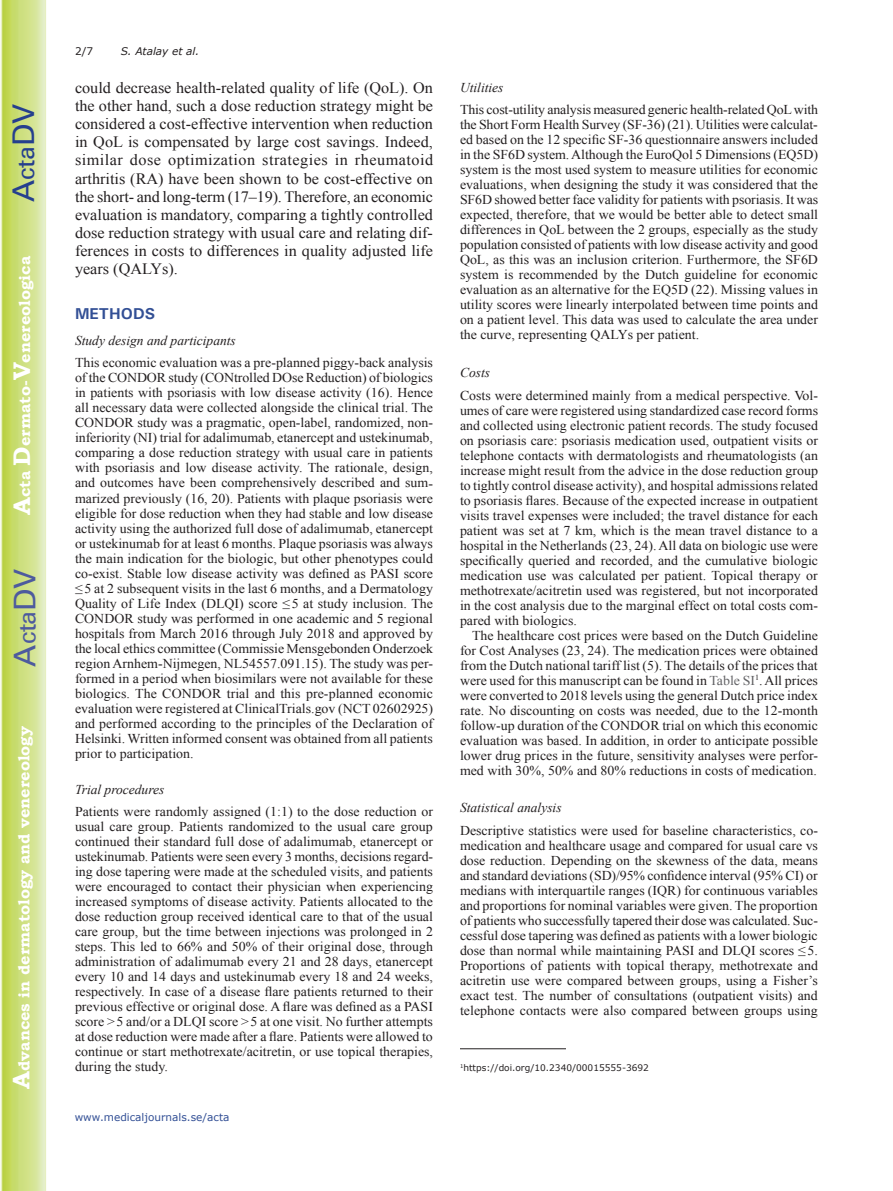
<style>
.page{position:relative;width:893px;height:1191px;background:#fff}
.page>*{position:absolute;margin:0;border:0;box-sizing:border-box;transform-origin:0 0}
.t1{font:30px "Univers";color:#4d5a9e}
.t2{font:30px "Univers";color:#253f8e}
.t3{font:15.75px/18px "Times New Roman";color:#231f20;text-align:justify}
.t4{font:700 15.75px "Bookman Old Style";color:#fff}
.t5{font:700 15.75px "Univers";color:#324f95}
.t6{font:13.5px/15px "Times New Roman";color:#231f20;text-align:justify}
.t7{font:italic 13.5px "Times New Roman";color:#231f20}
.t8{font:10.5px "Verdana";color:#324f95}
.t9{font:italic 10.5px "Verdana";color:#231f20}
.t10{font:10.5px "Verdana";color:#231f20}
.t11{font:9px "Verdana";color:#231f20}
.s1{font-size:24px}
.s2{color:#636366}
</style>
<div class="page">
<svg style="left:1px;top:0;width:45px;height:1191px;background:#cfe084"></svg>
<hr style="left:460px;top:1048px;width:106px;height:1px;background:#231f20">
<h1 class="t2" style="left:6px;top:202px;width:100px;rotate:-90deg">A<span class="s1">cta</span>DV</h1>
<p class="t4" style="left:15px;top:515px;width:260px;rotate:-90deg"><span class="s1">A</span>cta <span class="s1">D</span>ermato-<span class="s1">V</span>enereologica</p>
<h1 class="t1" style="left:7px;top:666px;width:100px;rotate:-90deg">A<span class="s1">cta</span>DV</h1>
<p class="t4" style="left:15px;top:1088px;width:364px;rotate:-90deg"><span class="s1">A</span>dvances in dermatology and venereology</p>
<p class="t10" style="left:75px;top:44px;width:20px">2/7</p>
<p class="t9" style="left:121px;top:44px;width:80px">S. Atalay et al.</p>
<p class="t3" style="left:75px;top:79px;width:360px">could decrease health-related quality of life (QoL). On the other hand, such a dose reduction strategy might be considered a cost-effective intervention when reduction in QoL is compensated by large cost savings. Indeed, similar dose optimization strategies in rheumatoid arthritis (RA) have been shown to be cost-effective on the short- and long-term (17–19). Therefore, an economic evaluation is mandatory, comparing a tightly controlled dose reduction strategy with usual care and relating dif&shy;ferences in costs to differences in quality adjusted life years (QALYs).</p>
<p class="t5" style="left:75px;top:304px;width:82px">METHODS</p>
<p class="t7" style="left:75px;top:331px;width:162px">Study design and participants</p>
<p class="t6" style="left:75px;top:355px;width:360px">This economic evaluation was a pre-planned piggy-back analysis of the CONDOR study (CONtrolled DOse Reduction) of biologics in patients with psoriasis with low disease activity (16). Hence all necessary data were collected alongside the clinical trial. The CONDOR study was a pragmatic, open-label, randomized, non&shy;inferiority (NI) trial for adalimumab, etanercept and ustekinumab, comparing a dose reduction strategy with usual care in patients with psoriasis and low disease activity. The rationale, design, and outcomes have been comprehensively described and sum&shy;marized previously (16, 20). Patients with plaque psoriasis were eligible for dose reduction when they had stable and low disease activity using the authorized full dose of adalimumab, etanercept or ustekinumab for at least 6 months. Plaque psoriasis was always the main indication for the biologic, but other phenotypes could co-exist. Stable low disease activity was defined as PASI score ≤5 at 2 subsequent visits in the last 6 months, and a Dermatology Quality of Life Index (DLQI) score ≤5 at study inclusion. The CONDOR study was performed in one academic and 5 regional hospitals from March 2016 through July 2018 and approved by the local ethics committee (Commissie Mensgebonden Onderzoek region Arnhem-Nijmegen, NL54557.091.15). The study was per&shy;formed in a period when biosimilars were not available for these biologics. The CONDOR trial and this pre-planned economic evaluation were registered at ClinicalTrials.gov (NCT 02602925) and performed according to the principles of the Declaration of Helsinki. Written informed consent was obtained from all patients prior to participation.</p>
<p class="t7" style="left:75px;top:780px;width:91px">Trial procedures</p>
<p class="t6" style="left:75px;top:804px;width:360px">Patients were randomly assigned (1:1) to the dose reduction or usual care group. Patients randomized to the usual care group continued their standard full dose of adalimumab, etanercept or ustekinumab. Patients were seen every 3 months, decisions regard&shy;ing dose tapering were made at the scheduled visits, and patients were encouraged to contact their physician when experiencing increased symptoms of disease activity. Patients allocated to the dose reduction group received identical care to that of the usual care group, but the time between injections was prolonged in 2 steps. This led to 66% and 50% of their original dose, through administration of adalimumab every 21 and 28 days, etanercept every 10 and 14 days and ustekinumab every 18 and 24 weeks, respectively. In case of a disease flare patients returned to their previous effective or original dose. A flare was defined as a PASI score &gt;5 and/or a DLQI score &gt;5 at one visit. No further attempts at dose reduction were made after a flare. Patients were allowed to continue or start methotrexate/acitretin, or use topical therapies, during the study.</p>
<p class="t8" style="left:75px;top:1110px;width:156px">www.medicaljournals.se/acta</p>
<p class="t7" style="left:460px;top:78px;width:45px">Utilities</p>
<p class="t6" style="left:460px;top:102px;width:360px">This cost-utility analysis measured generic health-related QoL with the Short Form Health Survey (SF-36) (21). Utilities were calculat&shy;ed based on the 12 specific SF-36 questionnaire answers included in the SF6D system. Although the EuroQol 5 Dimensions (EQ5D) system is the most used system to measure utilities for economic evaluations, when designing the study it was considered that the SF6D showed better face validity for patients with psoriasis. It was expected, therefore, that we would be better able to detect small differences in QoL between the 2 groups, especially as the study population consisted of patients with low disease activity and good QoL, as this was an inclusion criterion. Furthermore, the SF6D system is recommended by the Dutch guideline for economic evaluation as an alternative for the EQ5D (22). Missing values in utility scores were linearly interpolated between time points and on a patient level. This data was used to calculate the area under the curve, representing QALYs per patient.</p>
<p class="t7" style="left:460px;top:363px;width:32px">Costs</p>
<p class="t6" style="left:460px;top:387px;width:360px">Costs were determined mainly from a medical perspective. Vol&shy;umes of care were registered using standardized case record forms and collected using electronic patient records. The study focused on psoriasis care: psoriasis medication used, outpatient visits or telephone contacts with dermatologists and rheumatologists (an increase might result from the advice in the dose reduction group to tightly control disease activity), and hospital admissions related to psoriasis flares. Because of the expected increase in outpatient visits travel expenses were included; the travel distance for each patient was set at 7 km, which is the mean travel distance to a hospital in the Netherlands (23, 24). All data on biologic use were specifically queried and recorded, and the cumulative biologic medication use was calculated per patient. Topical therapy or methotrexate/acitretin used was registered, but not incorporated in the cost analysis due to the marginal effect on total costs com&shy;pared with biologics.</p>
<p class="t6" style="left:460px;top:627px;width:360px;text-indent:12px">The healthcare cost prices were based on the Dutch Guideline for Cost Analyses (23, 24). The medication prices were obtained from the Dutch national tariff list (5). The details of the prices that were used for this manuscript can be found in <span class="s2">Table SI</span><sup>1</sup>. All prices were converted to 2018 levels using the general Dutch price index rate. No discounting on costs was needed, due to the 12-month follow-up duration of the CONDOR trial on which this economic evaluation was based. In addition, in order to anticipate possible lower drug prices in the future, sensitivity analyses were perfor&shy;med with 30%, 50% and 80% reductions in costs of medication.</p>
<p class="t7" style="left:460px;top:798px;width:103px">Statistical analysis</p>
<p class="t6" style="left:460px;top:822px;width:360px">Descriptive statistics were used for baseline characteristics, co&shy;medication and healthcare usage and compared for usual care vs dose reduction. Depending on the skewness of the data, means and standard deviations (SD)/95% confidence interval (95% CI) or medians with interquartile ranges (IQR) for continuous variables and proportions for nominal variables were given. The proportion of patients who successfully tapered their dose was calculated. Suc&shy;cessful dose tapering was defined as patients with a lower biologic dose than normal while maintaining PASI and DLQI scores ≤5.<br>Proportions of patients with topical therapy, methotrexate and acitretin use were compared between groups, using a Fisher’s exact test. The number of consultations (outpatient visits) and telephone contacts were also compared between groups using</p>
<p class="t11" style="left:460px;top:1062px;width:190px"><sup>1</sup>https://doi.org/10.2340/00015555-3692</p>
</div>
